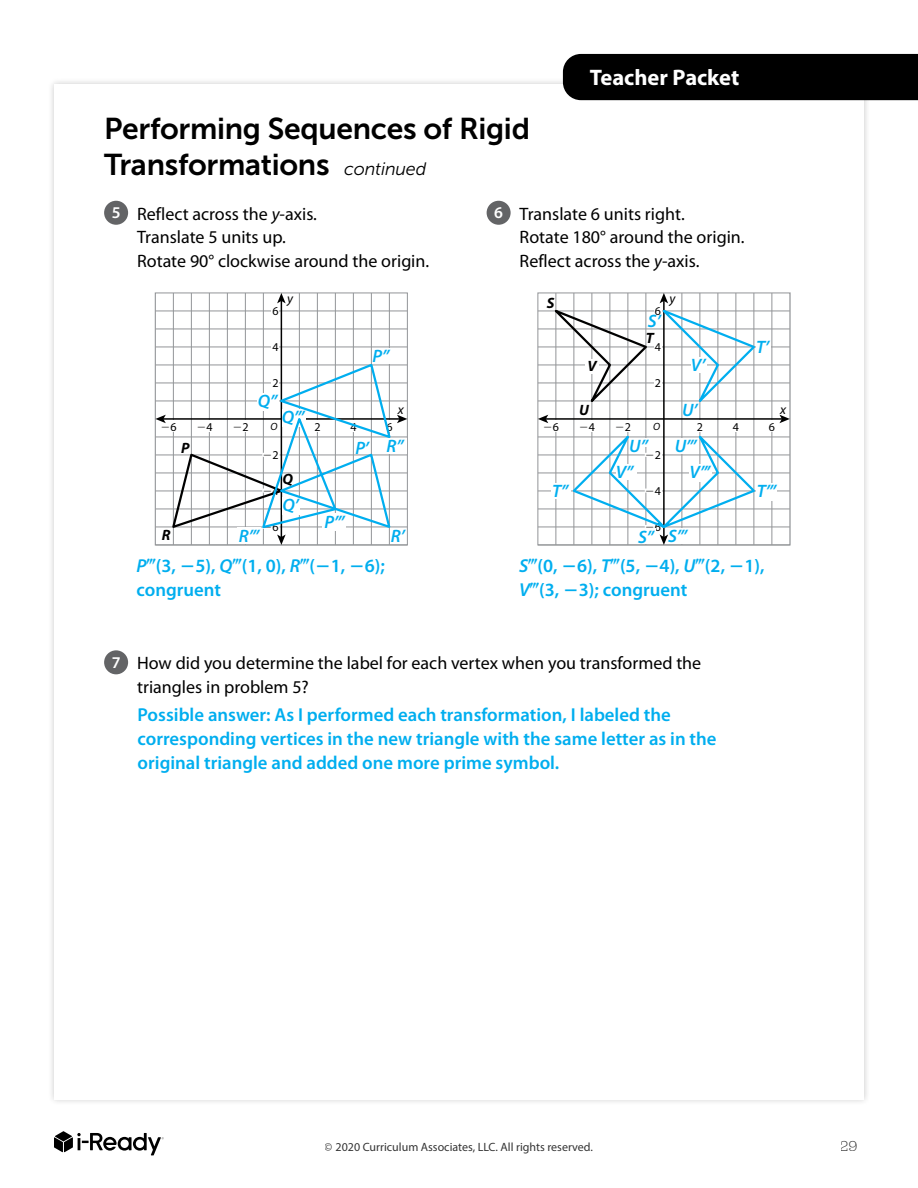
<style>
.page{position:relative;width:918px;height:1188px;background:#fff}
.page>*{position:absolute;margin:0;border:0;box-sizing:border-box;transform-origin:0 0}
.t1{font:30px/36px "Museo Sans 700";letter-spacing:-.01em;color:#000}
.t2{font:700 22.5px "Myriad Pro";letter-spacing:-.005em;color:#fff}
.t3{font:600 18.75px/24px "Myriad Pro";color:#00aeef}
.t4{font:18px/24px "Myriad Pro";color:#000}
.t5{font:italic 600 18px "Myriad Pro";color:#00aeef}
.t6{font:italic 700 15px "Myriad Pro";color:#000}
.t7{font:300 15px "Jubilat";color:#000}
.t8{font:italic 13.5px "Myriad Pro";color:#000}
.t9{font:12px "Myriad Pro";color:#000}
.t10{font:italic 10.5px "Myriad Pro";color:#000}
.s1{font-family:"Museo Sans 300";font-style:italic;font-size:18px}
.s2{font-weight:600;font-size:16.5px;color:#fff}
.s3{font-style:italic}
</style>
<div class="page">
<svg style="left:54px;top:1131px;width:110px;height:24px"></svg>
<div style="left:48px;top:78px;width:823px;height:1028px;background:#f3f3f3"></div>
<div style="left:54px;top:84px;width:810px;height:1016px;background:#fff"></div>
<div style="left:104px;top:201px;width:24px;height:24px;background:#636466;border-radius:50%"></div>
<div style="left:487px;top:201px;width:24px;height:24px;background:#636466;border-radius:50%"></div>
<div style="left:104px;top:650px;width:24px;height:24px;background:#636466;border-radius:50%"></div>
<hr style="left:173px;top:293px;width:1px;height:252px;background:#939598">
<hr style="left:191px;top:293px;width:1px;height:252px;background:#939598">
<hr style="left:209px;top:293px;width:1px;height:252px;background:#939598">
<hr style="left:227px;top:293px;width:1px;height:252px;background:#939598">
<hr style="left:245px;top:293px;width:1px;height:252px;background:#939598">
<hr style="left:263px;top:293px;width:1px;height:252px;background:#939598">
<hr style="left:353px;top:293px;width:1px;height:252px;background:#939598">
<hr style="left:299px;top:293px;width:1px;height:252px;background:#939598">
<hr style="left:317px;top:293px;width:1px;height:252px;background:#939598">
<hr style="left:335px;top:293px;width:1px;height:252px;background:#939598">
<hr style="left:371px;top:293px;width:1px;height:252px;background:#939598">
<hr style="left:389px;top:293px;width:1px;height:252px;background:#939598">
<hr style="left:155px;top:311px;width:252px;height:1px;background:#939598">
<hr style="left:155px;top:329px;width:252px;height:1px;background:#939598">
<hr style="left:155px;top:347px;width:252px;height:1px;background:#939598">
<hr style="left:155px;top:545px;width:252px;height:1px;background:#939598">
<hr style="left:281px;top:300px;width:1px;height:238px;background:#000">
<svg style="left:277px;top:293px;width:9px;height:10px"></svg>
<div style="left:271px;top:342px;width:8px;height:9px;background:#fff"></div>
<div style="left:271px;top:306px;width:8px;height:9px;background:#fff"></div>
<div style="left:372px;top:348px;width:20px;height:16px;background:#fff"></div>
<hr style="left:772px;top:293px;width:1px;height:252px;background:#939598">
<hr style="left:538px;top:311px;width:252px;height:1px;background:#939598">
<hr style="left:538px;top:329px;width:252px;height:1px;background:#939598">
<hr style="left:538px;top:347px;width:252px;height:1px;background:#939598">
<hr style="left:538px;top:365px;width:252px;height:1px;background:#939598">
<hr style="left:538px;top:383px;width:252px;height:1px;background:#939598">
<hr style="left:538px;top:401px;width:252px;height:1px;background:#939598">
<hr style="left:538px;top:491px;width:252px;height:1px;background:#939598">
<hr style="left:538px;top:437px;width:252px;height:1px;background:#939598">
<hr style="left:538px;top:455px;width:252px;height:1px;background:#939598">
<hr style="left:538px;top:473px;width:252px;height:1px;background:#939598">
<hr style="left:538px;top:545px;width:252px;height:1px;background:#939598">
<hr style="left:538px;top:509px;width:252px;height:1px;background:#939598">
<hr style="left:538px;top:527px;width:252px;height:1px;background:#939598">
<div style="left:768px;top:420px;width:8px;height:12px;background:#fff"></div>
<hr style="left:545px;top:418px;width:237px;height:2px;background:#000">
<svg style="left:779px;top:415px;width:11px;height:8px"></svg>
<div style="left:756px;top:344px;width:15px;height:5px;background:#fff"></div>
<div style="left:757px;top:483px;width:20px;height:18px;background:#fff"></div>
<div style="left:563px;top:54px;width:355px;height:46px;background:#000"></div>
<svg style="left:155px;top:362px;width:252px;height:183px"></svg>
<svg style="left:538px;top:293px;width:220px;height:252px"></svg>
<p class="t2" style="left:590px;top:63px;width:151px">Teacher Packet</p>
<h1 class="t1" style="left:104px;top:110px;width:427px">Performing Sequences of Rigid<br>Transformations <span class="s1">continued</span></h1>
<p class="t4" style="left:137px;top:202px;width:294px;text-indent:-25px"><span class="s2">5</span> Reflect across the <span class="s3">y</span>-axis.<br>Translate 5 units up.<br>Rotate 90° clockwise around the origin.</p>
<p class="t4" style="left:520px;top:202px;width:226px;text-indent:-25px"><span class="s2">6</span> Translate 6 units right.<br>Rotate 180° around the origin.<br>Reflect across the <span class="s3">y</span>-axis.</p>
<p class="t9" style="left:272px;top:303px;width:8px">6</p>
<p class="t8" style="left:287px;top:290px;width:7px">y</p>
<p class="t6" style="left:547px;top:293px;width:9px">S</p>
<p class="t8" style="left:670px;top:290px;width:7px">y</p>
<p class="t9" style="left:655px;top:303px;width:8px">6</p>
<p class="t5" style="left:648px;top:310px;width:14px">S’</p>
<p class="t9" style="left:272px;top:339px;width:8px">4</p>
<p class="t9" style="left:272px;top:375px;width:8px">2</p>
<p class="t5" style="left:373px;top:345px;width:18px">P”</p>
<p class="t5" style="left:258px;top:389px;width:21px">Q”</p>
<p class="t8" style="left:398px;top:401px;width:7px">x</p>
<p class="t5" style="left:282px;top:405px;width:24px">Q”’</p>
<p class="t9" style="left:170px;top:419px;width:8px">6</p>
<p class="t9" style="left:206px;top:419px;width:8px">4</p>
<p class="t9" style="left:242px;top:419px;width:8px">2</p>
<p class="t10" style="left:271px;top:420px;width:9px">O</p>
<p class="t9" style="left:314px;top:419px;width:8px">2</p>
<p class="t9" style="left:350px;top:419px;width:8px">4</p>
<p class="t9" style="left:386px;top:419px;width:8px">6</p>
<p class="t6" style="left:181px;top:438px;width:10px">P</p>
<p class="t5" style="left:387px;top:435px;width:19px">R”</p>
<p class="t5" style="left:355px;top:436px;width:15px">P’</p>
<p class="t9" style="left:272px;top:447px;width:8px">2</p>
<p class="t9" style="left:272px;top:483px;width:8px">4</p>
<p class="t9" style="left:272px;top:519px;width:8px">6</p>
<p class="t6" style="left:282px;top:469px;width:12px">Q</p>
<p class="t5" style="left:282px;top:494px;width:18px">Q’</p>
<p class="t5" style="left:325px;top:510px;width:21px">P”’</p>
<p class="t5" style="left:391px;top:524px;width:16px">R’</p>
<p class="t6" style="left:162px;top:525px;width:10px">R</p>
<p class="t5" style="left:239px;top:524px;width:22px">R”’</p>
<p class="t6" style="left:587px;top:356px;width:11px">V</p>
<p class="t6" style="left:579px;top:400px;width:11px">U</p>
<p class="t6" style="left:646px;top:328px;width:9px">T</p>
<p class="t9" style="left:655px;top:339px;width:8px">4</p>
<p class="t9" style="left:655px;top:375px;width:8px">2</p>
<p class="t5" style="left:691px;top:354px;width:16px">V’</p>
<p class="t5" style="left:682px;top:399px;width:17px">U’</p>
<p class="t5" style="left:756px;top:335px;width:15px">T’</p>
<p class="t8" style="left:780px;top:401px;width:7px">x</p>
<p class="t9" style="left:553px;top:419px;width:8px">6</p>
<p class="t9" style="left:589px;top:419px;width:8px">4</p>
<p class="t9" style="left:625px;top:419px;width:8px">2</p>
<p class="t10" style="left:653px;top:420px;width:9px">O</p>
<p class="t9" style="left:697px;top:419px;width:8px">2</p>
<p class="t9" style="left:733px;top:419px;width:8px">4</p>
<p class="t9" style="left:769px;top:419px;width:8px">6</p>
<p class="t5" style="left:552px;top:480px;width:18px">T”</p>
<p class="t5" style="left:629px;top:435px;width:20px">U”</p>
<p class="t5" style="left:675px;top:435px;width:23px">U”’</p>
<p class="t9" style="left:655px;top:447px;width:8px">2</p>
<p class="t9" style="left:655px;top:483px;width:8px">4</p>
<p class="t9" style="left:655px;top:519px;width:8px">6</p>
<p class="t5" style="left:616px;top:461px;width:19px">V”</p>
<p class="t5" style="left:690px;top:461px;width:22px">V”’</p>
<p class="t5" style="left:638px;top:525px;width:51px">S” S”’</p>
<p class="t5" style="left:757px;top:480px;width:21px">T”’</p>
<p class="t3" style="left:137px;top:554px;width:250px"><span class="s3">P</span> (3, 5), <span class="s3">Q</span> (1, 0), <span class="s3">R</span> ( 1, 6); congruent</p>
<p class="t3" style="left:519px;top:554px;width:247px"><span class="s3">S</span> (0, 6), <span class="s3">T</span> (5, 4), <span class="s3">U</span> (2, 1),<br><span class="s3">V</span> (3, 3); congruent</p>
<p class="t4" style="left:137px;top:651px;width:566px;text-indent:-25px"><span class="s2">7</span> How did you determine the label for each vertex when you transformed the triangles in problem 5?</p>
<p class="t3" style="left:138px;top:703px;width:580px">Possible answer: As I performed each transformation, I labeled the corresponding vertices in the new triangle with the same letter as in the original triangle and added one more prime symbol.</p>
<p class="t9" style="left:325px;top:1139px;width:270px">© 2020 Curriculum Associates, LLC. All rights reserved.</p>
<p class="t7" style="left:841px;top:1136px;width:18px">29</p>
</div>
